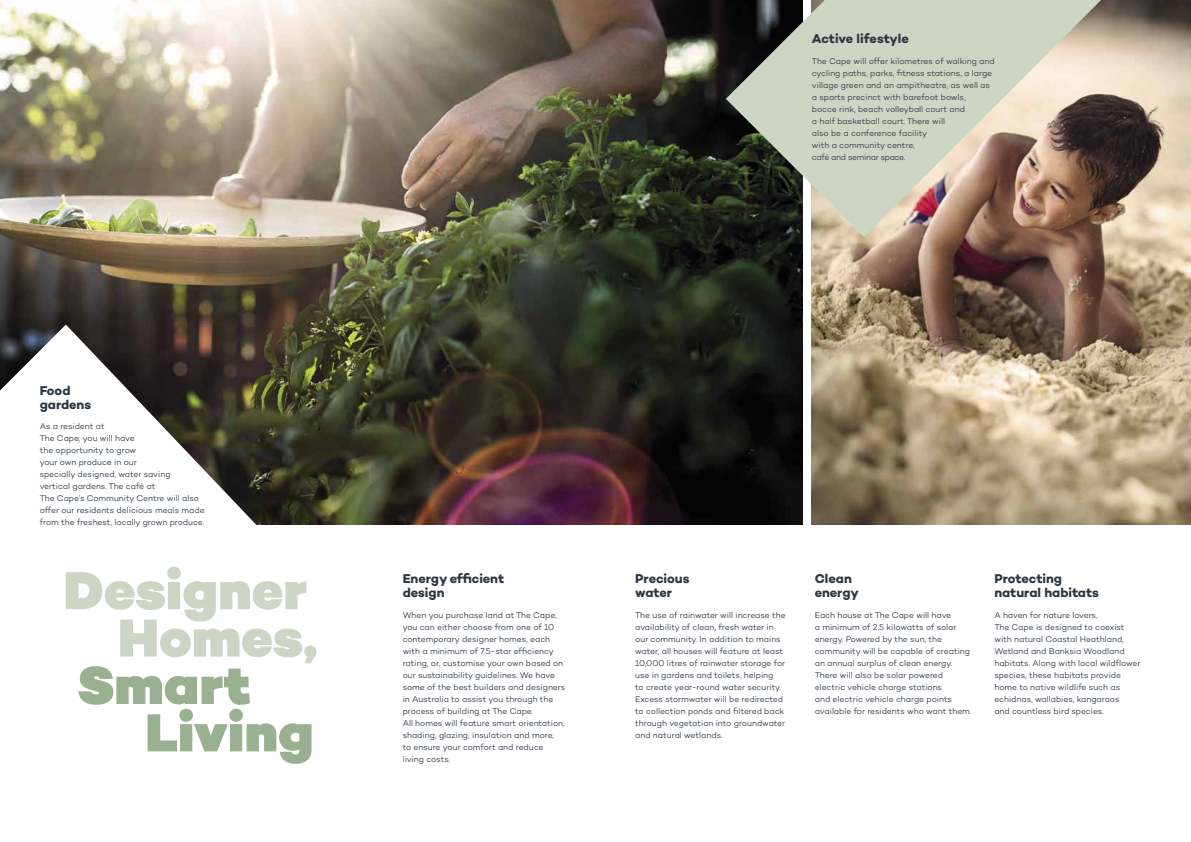
<style>
.page{position:relative;width:1191px;height:842px;background:#fff}
.page>*{position:absolute;margin:0;border:0;box-sizing:border-box;transform-origin:0 0}
.t1{font:900 54.5px/47.4px "Campton";color:#cdd6c4;text-align:right}
.t2{font:900 54.5px/47.4px "Campton";color:#99b190}
.t3{font:700 13px/14px "Campton";letter-spacing:-.005em;color:#2b3641}
.t4{font:300 8.5px/12px "Campton";letter-spacing:-.005em;color:#2b3641}
</style>
<div class="page">
<img style="left:812px;top:0;width:379px;height:524px">
<img style="left:0;top:0;width:802px;height:524px">
<svg style="left:0;top:325px;width:285px;height:200px"></svg>
<svg style="left:726px;top:0;width:375px;height:237px;background:#aaa696"></svg>
<h2 class="t3" style="left:812px;top:32px;width:98px">Active lifestyle</h2>
<p class="t4" style="left:812px;top:55px;width:184px">The Cape will offer kilometres of walking and cycling paths, parks, fitness stations, a large village green and an ampitheatre, as well as a sports precinct with barefoot bowls,<br>bocce rink, beach volleyball court and<br>a half basketball court. There will<br>also be a conference facility<br>with a community centre,<br>café and seminar space.</p>
<h2 class="t3" style="left:40px;top:383px;width:53px">Food gardens</h2>
<p class="t4" style="left:40px;top:420px;width:166px">As a resident at<br>The Cape, you will have<br>the opportunity to grow<br>your own produce in our<br>specially designed, water saving<br>vertical gardens. The café at<br>The Cape’s Community Centre will also offer our residents delicious meals made from the freshest, locally grown produce.</p>
<h1 class="t1" style="left:64px;top:567px;width:255px">Designer<br>Homes,</h1>
<h1 class="t2" style="left:145px;top:662px;width:170px;text-indent:-68px">Smart<br>Living</h1>
<h2 class="t3" style="left:403px;top:571px;width:103px">Energy efficient design</h2>
<p class="t4" style="left:403px;top:608px;width:164px">When you purchase land at The Cape, you can either choose from one of 10 contemporary designer homes, each with a minimum of 7.5-star efficiency rating, or, customise your own based on our sustainability guidelines. We have some of the best builders and designers in Australia to assist you through the process of building at The Cape.<br>All homes will feature smart orientation, shading, glazing, insulation and more,<br>to ensure your comfort and reduce living costs.</p>
<h2 class="t3" style="left:635px;top:571px;width:56px">Precious water</h2>
<p class="t4" style="left:635px;top:608px;width:152px">The use of rainwater will increase the availability of clean, fresh water in our community. In addition to mains water, all houses will feature at least 10,000 litres of rainwater storage for use in gardens and toilets, helping<br>to create year-round water security.<br>Excess stormwater will be redirected to collection ponds and filtered back through vegetation into groundwater and natural wetlands.</p>
<h2 class="t3" style="left:814px;top:571px;width:46px">Clean energy</h2>
<p class="t4" style="left:814px;top:608px;width:158px">Each house at The Cape will have<br>a minimum of 2.5 kilowatts of solar energy. Powered by the sun, the community will be capable of creating an annual surplus of clean energy.<br>There will also be solar powered electric vehicle charge stations<br>and electric vehicle charge points available for residents who want them.</p>
<h2 class="t3" style="left:994px;top:571px;width:106px">Protecting natural habitats</h2>
<p class="t4" style="left:994px;top:608px;width:148px">A haven for nature lovers,<br>The Cape is designed to coexist with natural Coastal Heathland,<br>Wetland and Banksia Woodland habitats. Along with local wildflower species, these habitats provide home to native wildlife such as echidnas, wallabies, kangaroos<br>and countless bird species.</p>
</div>
